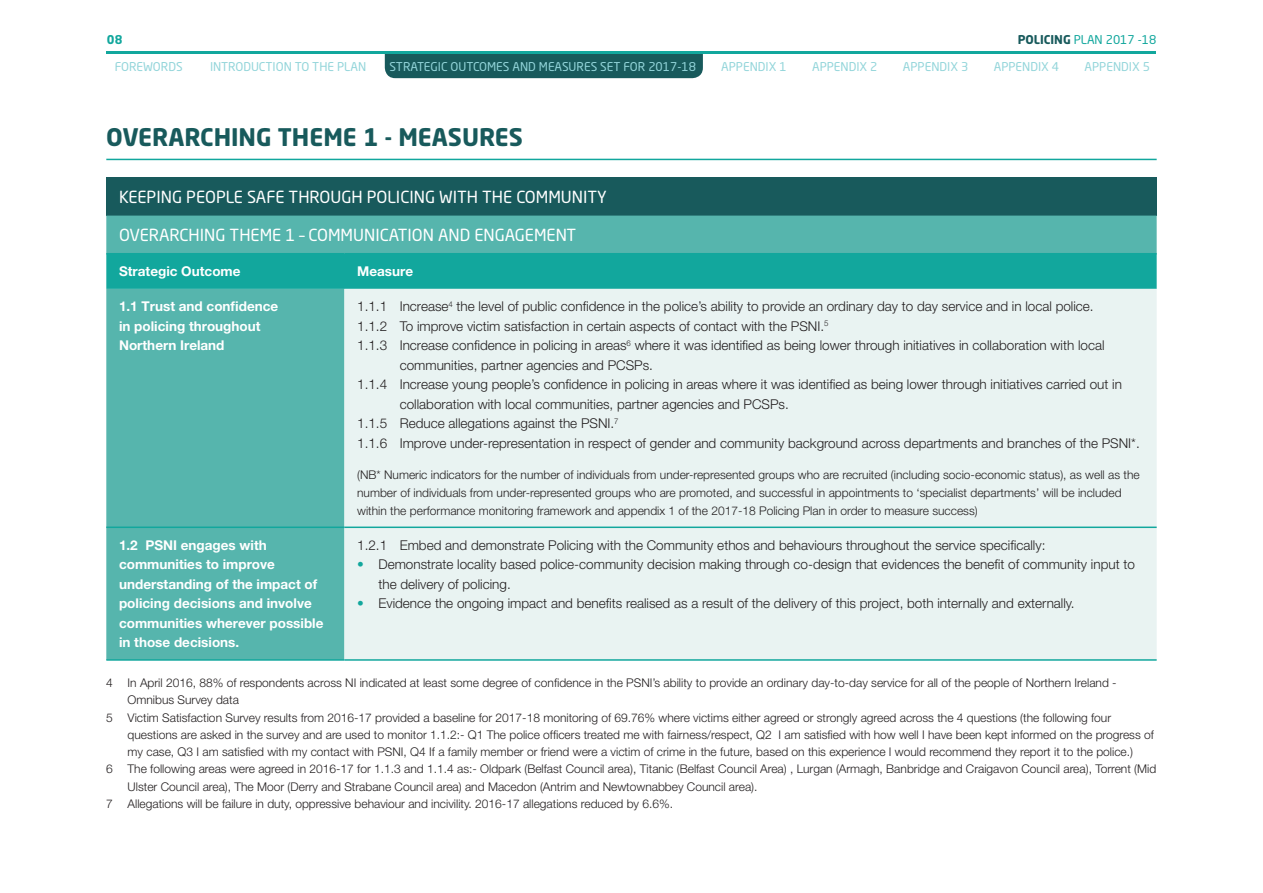
<style>
.page{position:relative;width:1263px;height:893px;background:#fff}
.page>*{position:absolute;margin:0;border:0;box-sizing:border-box;transform-origin:0 0}
._4_0_Head{font:700 24px "Neo Sans Std";color:#185a5c}
._3_0_Sub_Head{font:16.5px "Neo Sans Std";color:#fff}
._1_3_Body_TABLE{font:300 13.5px/19.5px "Helvetica Neue LT Pro";color:#231f20}
._1_0_Body{font:700 13.5px/19.5px "Helvetica Neue LT Pro";color:#fff}
._5_0_Footnote{font:300 12px/17.2px "Helvetica Neue LT Pro";color:#231f20}
.t1{font:12px "Neo Sans Std";color:#93d5da}
.t2{font:12px "Neo Sans Std";color:#12a79d}
.t3{font:700 12px "Neo Sans Std";color:#12a79d}
.s1{font-weight:700;color:#185a5c}
.s2{font-weight:700;color:#12a79d}
</style>
<div class="page">
<div style="left:385px;top:54px;width:318px;height:24px;background:#185a5c"></div>
<hr style="left:107px;top:52px;width:1049px;height:2px;background:#12a79d">
<hr style="left:106px;top:159px;width:1051px;height:1px;background:#12a79d">
<div style="left:106px;top:177px;width:1051px;height:39px;background:#185a5c"></div>
<div style="left:106px;top:216px;width:1051px;height:443px;background:#56b5ad"></div>
<div style="left:106px;top:254px;width:1051px;height:35px;background:#12a79d"></div>
<div style="left:344px;top:289px;width:813px;height:370px;background:#e9f3f2"></div>
<hr style="left:344px;top:527px;width:813px;height:1px;background:#12a79d">
<hr style="left:106px;top:659px;width:238px;height:2px;background:#12a79d">
<hr style="left:344px;top:659px;width:813px;height:2px;background:#12a79d">
<hr style="left:106px;top:253px;width:238px;height:1px;background:#12a79d">
<hr style="left:344px;top:253px;width:813px;height:1px;background:#12a79d">
<hr style="left:106px;top:527px;width:238px;height:1px;background:#12a79d">
<p class="t3" style="left:107px;top:32px;width:17px">08</p>
<p class="t2" style="left:1018px;top:33px;width:140px"><span class="s1">POLICING</span> PLAN 2017 -18</p>
<p class="t1" style="left:115px;top:59px;width:69px">FOREWORDS</p>
<p class="t1" style="left:210px;top:59px;width:158px">INTRODUCTION TO THE PLAN</p>
<p class="t1" style="left:389px;top:59px;width:308px">STRATEGIC OUTCOMES AND MEASURES SET FOR 2017-18</p>
<p class="t1" style="left:721px;top:59px;width:67px">APPENDIX 1</p>
<p class="t1" style="left:812px;top:59px;width:67px">APPENDIX 2</p>
<p class="t1" style="left:903px;top:59px;width:67px">APPENDIX 3</p>
<p class="t1" style="left:994px;top:59px;width:67px">APPENDIX 4</p>
<p class="t1" style="left:1084px;top:59px;width:67px">APPENDIX 5</p>
<p class="_4_0_Head" style="left:106px;top:122px;width:418px">OVERARCHING THEME 1 - MEASURES</p>
<p class="_3_0_Sub_Head" style="left:119px;top:187px;width:489px">KEEPING PEOPLE SAFE THROUGH POLICING WITH THE COMMUNITY</p>
<p class="_3_0_Sub_Head" style="left:119px;top:225px;width:458px">OVERARCHING THEME 1 – COMMUNICATION AND ENGAGEMENT</p>
<p class="_1_0_Body" style="left:119px;top:261px;width:123px">Strategic Outcome</p>
<p class="_1_0_Body" style="left:357px;top:261px;width:57px">Measure</p>
<p class="_1_0_Body" style="left:119px;top:296px;width:161px">1.1 Trust and confidence in policing throughout<br>Northern Ireland</p>
<p class="_1_3_Body_TABLE" style="left:357px;top:296px;width:738px">1.1.1 Increase<sup>4</sup> the level of public confidence in the police’s ability to provide an ordinary day to day service and in local police.</p>
<p class="_1_3_Body_TABLE" style="left:357px;top:316px;width:473px">1.1.2 To improve victim satisfaction in certain aspects of contact with the PSNI.<sup>5</sup></p>
<p class="_1_3_Body_TABLE" style="left:400px;top:335px;width:706px;text-indent:-43px">1.1.3 Increase confidence in policing in areas<sup>6</sup> where it was identified as being lower through initiatives in collaboration with local communities, partner agencies and PCSPs.</p>
<p class="_1_3_Body_TABLE" style="left:400px;top:374px;width:724px;text-indent:-43px">1.1.4 Increase young people’s confidence in policing in areas where it was identified as being lower through initiatives carried out in collaboration with local communities, partner agencies and PCSPs.</p>
<p class="_1_3_Body_TABLE" style="left:357px;top:413px;width:263px">1.1.5 Reduce allegations against the PSNI.<sup>7</sup></p>
<p class="_1_3_Body_TABLE" style="left:357px;top:433px;width:784px">1.1.6 Improve under-representation in respect of gender and community background across departments and branches of the PSNI*.</p>
<p class="_5_0_Footnote" style="left:357px;top:465px;width:784px;line-height:18px">(NB* Numeric indicators for the number of individuals from under-represented groups who are recruited (including socio-economic status), as well as the number of individuals from under-represented groups who are promoted, and successful in appointments to ‘specialist departments’ will be included within the performance monitoring framework and appendix 1 of the 2017-18 Policing Plan in order to measure success)</p>
<p class="_1_0_Body" style="left:119px;top:535px;width:206px">1.2 PSNI engages with communities to improve understanding of the impact of policing decisions and involve communities wherever possible in those decisions.</p>
<p class="_1_3_Body_TABLE" style="left:357px;top:535px;width:690px">1.2.1 Embed and demonstrate Policing with the Community ethos and behaviours throughout the service specifically:</p>
<p class="_1_3_Body_TABLE" style="left:378px;top:554px;width:758px;text-indent:-21px"><span class="s2">•</span> Demonstrate locality based police-community decision making through co-design that evidences the benefit of community input to the delivery of policing.</p>
<p class="_1_3_Body_TABLE" style="left:357px;top:593px;width:719px"><span class="s2">•</span> Evidence the ongoing impact and benefits realised as a result of the delivery of this project, both internally and externally.</p>
<p class="_5_0_Footnote" style="left:128px;top:674px;width:990px;text-indent:-21px">4 In April 2016, 88% of respondents across NI indicated at least some degree of confidence in the PSNI’s ability to provide an ordinary day-to-day service for all of the people of Northern Ireland -<br>Omnibus Survey data</p>
<p class="_5_0_Footnote" style="left:128px;top:708px;width:1028px;text-indent:-21px">5 Victim Satisfaction Survey results from 2016-17 provided a baseline for 2017-18 monitoring of 69.76% where victims either agreed or strongly agreed across the 4 questions (the following four questions are asked in the survey and are used to monitor 1.1.2:- Q1 The police officers treated me with fairness/respect, Q2 I am satisfied with how well I have been kept informed on the progress of my case, Q3 I am satisfied with my contact with PSNI, Q4 If a family member or friend were a victim of crime in the future, based on this experience I would recommend they report it to the police.)</p>
<p class="_5_0_Footnote" style="left:128px;top:760px;width:1030px;text-indent:-21px">6 The following areas were agreed in 2016-17 for 1.1.3 and 1.1.4 as:- Oldpark (Belfast Council area), Titanic (Belfast Council Area) , Lurgan (Armagh, Banbridge and Craigavon Council area), Torrent (Mid<br>Ulster Council area), The Moor (Derry and Strabane Council area) and Macedon (Antrim and Newtownabbey Council area).</p>
<p class="_5_0_Footnote" style="left:106px;top:795px;width:568px">7 Allegations will be failure in duty, oppressive behaviour and incivility. 2016-17 allegations reduced by 6.6%.</p>
</div>
